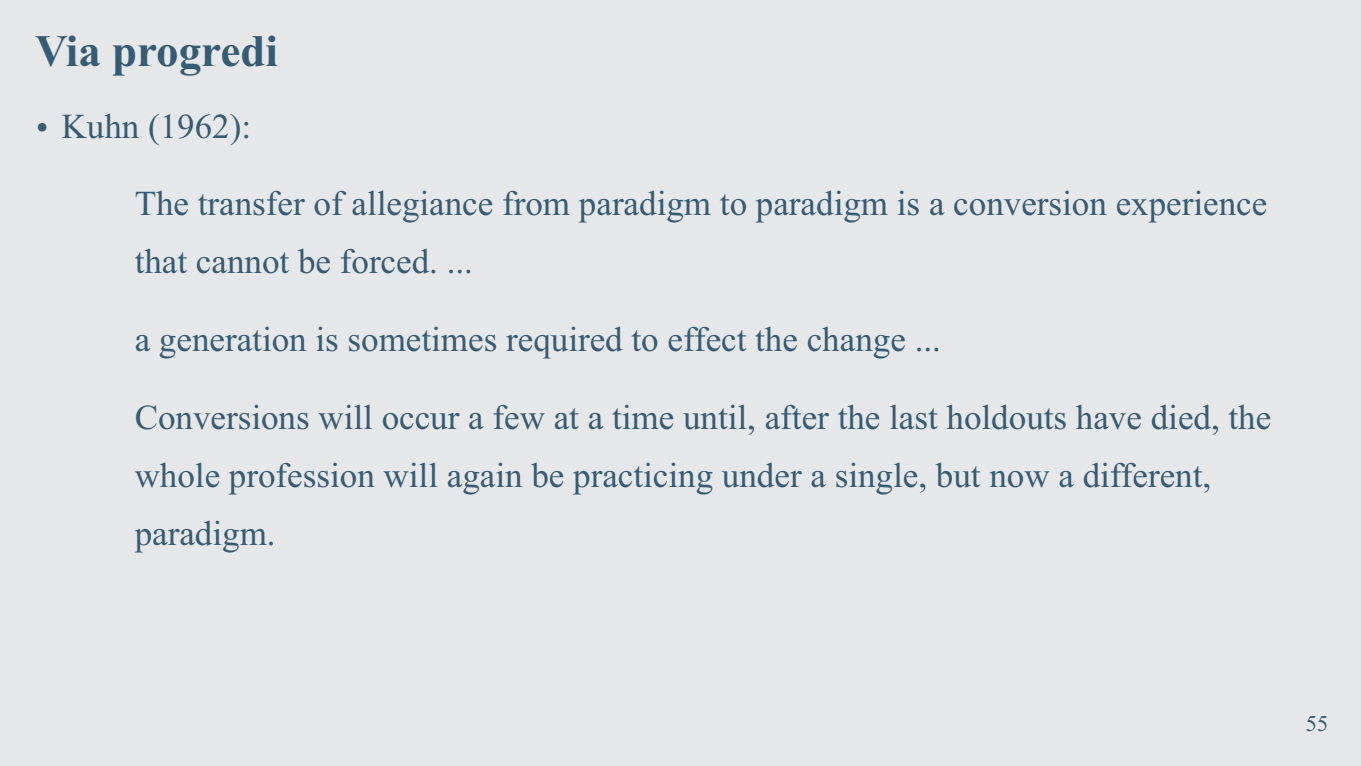
<style>
.page{position:relative;width:1361px;height:766px;background:#fff}
.page>*{position:absolute;margin:0;border:0;box-sizing:border-box;transform-origin:0 0}
.t1{font:700 45px "Times New Roman";color:#365c75}
.t2{font:35px/58.1px "Times New Roman";color:#365c75}
.t3{font:22.5px "Times New Roman";color:#365c75}
</style>
<div class="page">
<div style="left:0;top:0;width:1361px;height:765px;background:#e6e7e8"></div>
<p class="t1" style="left:35px;top:35px;width:244px">Via progredi</p>
<p class="t2" style="left:62px;top:100px;width:191px">Kuhn (1962):</p>
<p class="t2" style="left:135px;top:178px;width:1134px">The transfer of allegiance from paradigm to paradigm is a conversion experience that cannot be forced. ...</p>
<p class="t2" style="left:135px;top:313px;width:808px">a generation is sometimes required to effect the change ...</p>
<p class="t2" style="left:135px;top:391px;width:1138px">Conversions will occur a few at a time until, after the last holdouts have died, the whole profession will again be practicing under a single, but now a different, paradigm.</p>
<p class="t3" style="left:1305px;top:714px;width:24px">55</p>
</div>
